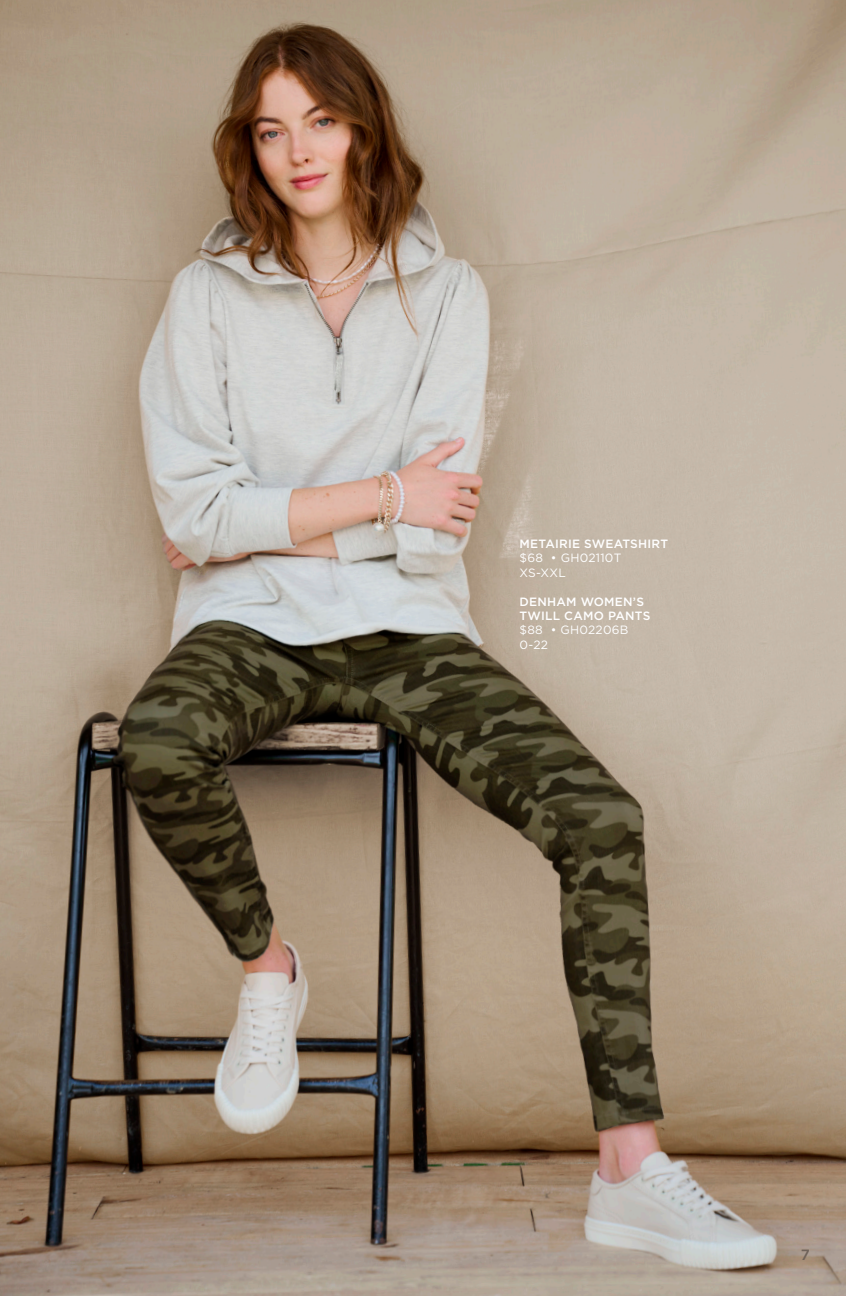
<style>
.page{position:relative;width:846px;height:1296px;background:#fff}
.page>*{position:absolute;margin:0;border:0;box-sizing:border-box;transform-origin:0 0}
.t1{font:500 14.8px "Gotham";color:#6e6259}
.t2{font:500 12px/14.4px "Gotham";letter-spacing:.02em;color:#fff}
.t3{font:12px "Gotham";letter-spacing:.02em;color:#fff}
.s1{font-weight:400}
</style>
<div class="page">
<img style="left:0;top:0;width:846px;height:1296px">
<p class="t2" style="left:520px;top:536px;width:150px">METAIRIE SWEATSHIRT</p>
<p class="t3" style="left:520px;top:550px;width:103px">$68 • GH02110T</p>
<p class="t3" style="left:520px;top:565px;width:48px">XS-XXL</p>
<p class="t2" style="left:520px;top:594px;width:126px">DENHAM WOMEN’S</p>
<p class="t2" style="left:520px;top:608px;width:132px">TWILL CAMO PANTS <span class="s1">$88 • GH02206B</span></p>
<p class="t3" style="left:520px;top:637px;width:30px">0-22</p>
<p class="t1" style="left:801px;top:1245px;width:11px">7</p>
</div>
